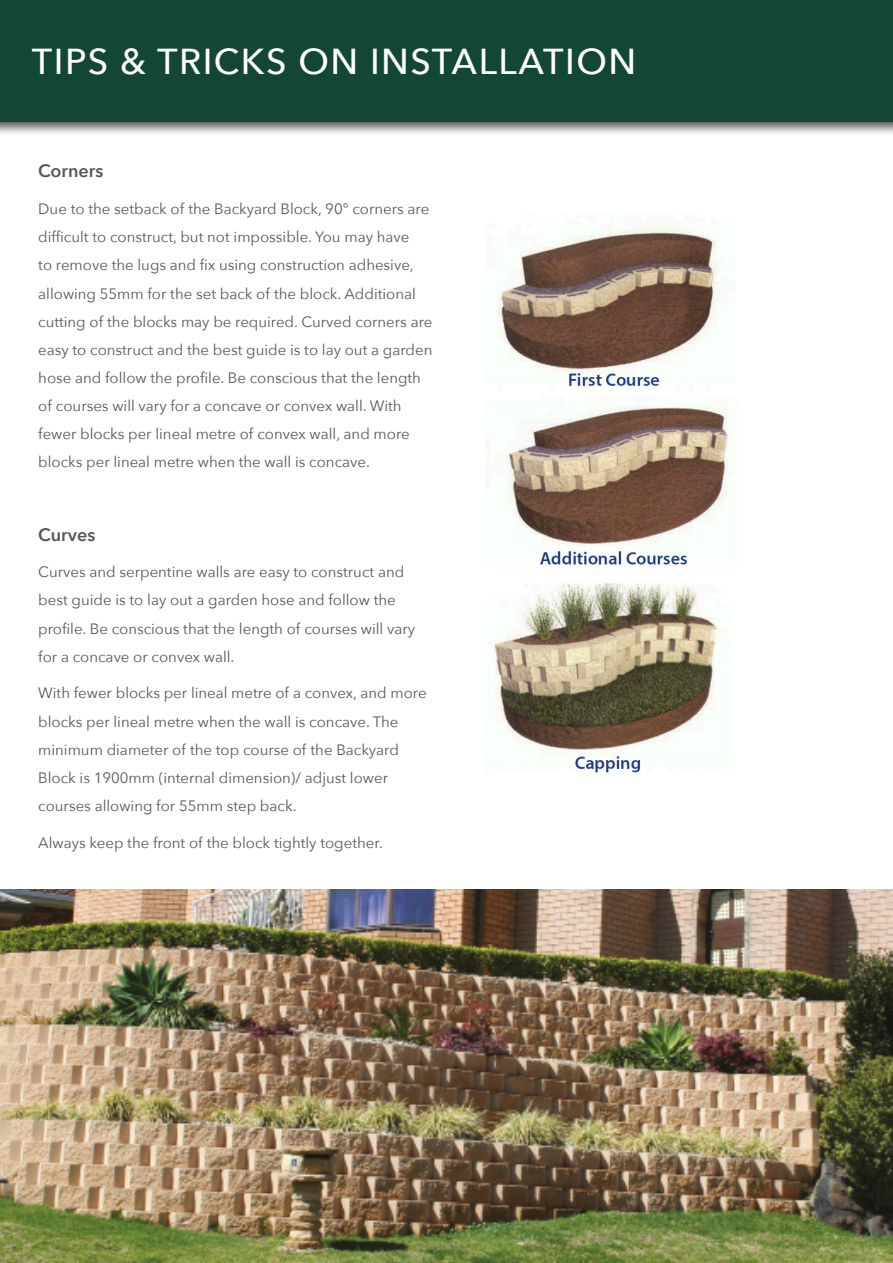
<style>
.page{position:relative;width:893px;height:1263px;background:#fff}
.page>*{position:absolute;margin:0;border:0;box-sizing:border-box;transform-origin:0 0}
.t1{font:500 36px "Avenir Next";letter-spacing:.04em;color:#fff}
.Body{font:600 18px "Avenir Next";color:#57585a}
.Body-2{font:15px/28.2px "Avenir Next";color:#57585a}
</style>
<div class="page">
<img style="left:485px;top:215px;width:251px;height:558px">
<img style="left:0;top:890px;width:893px;height:373px">
<div style="left:0;top:0;width:893px;height:136px;background:#231f20;opacity:.75"></div>
<div style="left:0;top:0;width:893px;height:122px;background:#144634"></div>
<p class="t1" style="left:32px;top:31px;width:606px">TIPS &amp; TRICKS ON INSTALLATION</p>
<p class="Body" style="left:38px;top:156px;width:67px">Corners</p>
<p class="Body-2" style="left:38px;top:194px;width:396px">Due to the setback of the Backyard Block, 90° corners are difficult to construct, but not impossible. You may have<br>to remove the lugs and fix using construction adhesive, allowing 55mm for the set back of the block. Additional cutting of the blocks may be required. Curved corners are easy to construct and the best guide is to lay out a garden hose and follow the profile. Be conscious that the length of courses will vary for a concave or convex wall. With fewer blocks per lineal metre of convex wall, and more blocks per lineal metre when the wall is concave.</p>
<p class="Body" style="left:38px;top:519px;width:59px">Curves</p>
<p class="Body-2" style="left:38px;top:557px;width:378px">Curves and serpentine walls are easy to construct and best guide is to lay out a garden hose and follow the profile. Be conscious that the length of courses will vary for a concave or convex wall.</p>
<p class="Body-2" style="left:38px;top:678px;width:390px">With fewer blocks per lineal metre of a convex, and more blocks per lineal metre when the wall is concave. The minimum diameter of the top course of the Backyard Block is 1900mm (internal dimension)/ adjust lower courses allowing for 55mm step back.</p>
<p class="Body-2" style="left:38px;top:827px;width:346px">Always keep the front of the block tightly together.</p>
</div>
